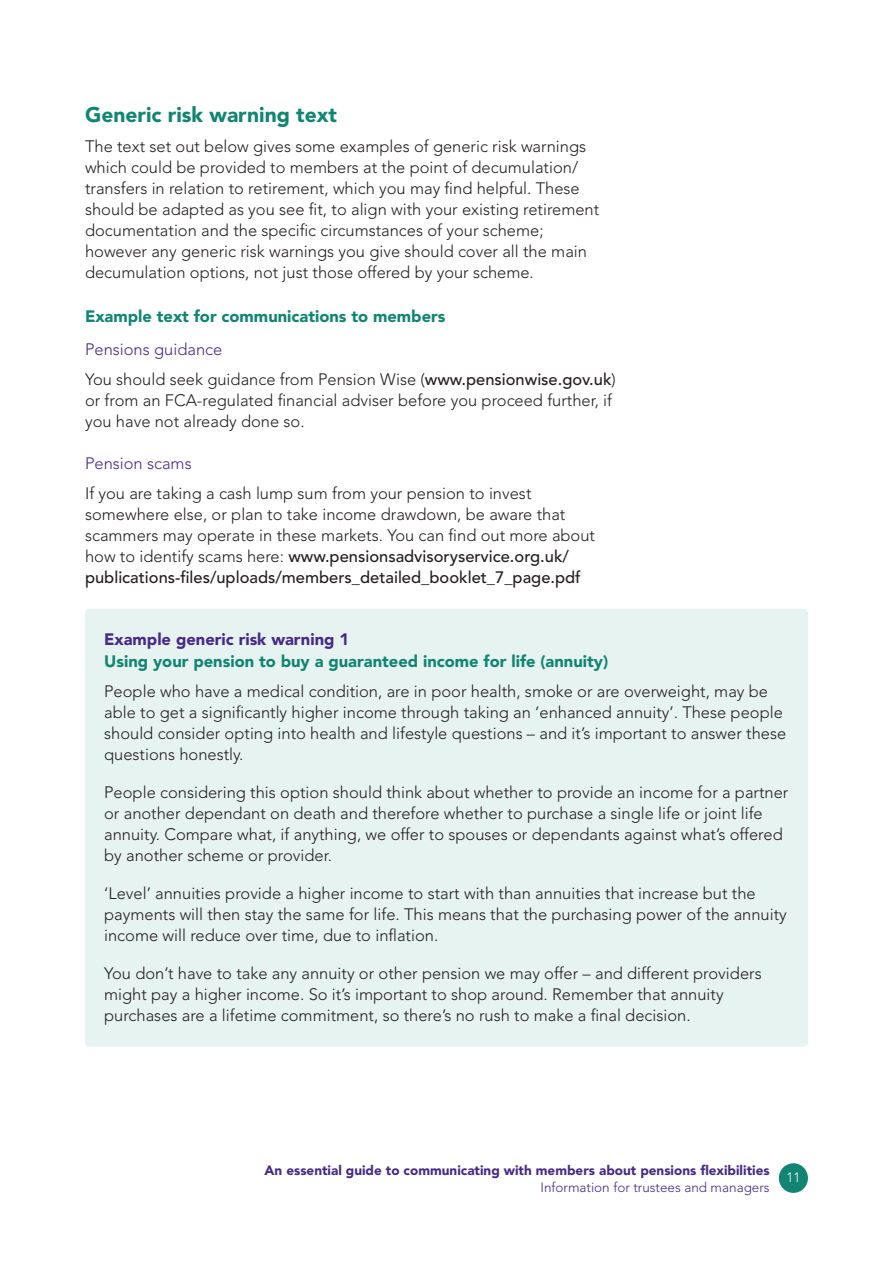
<style>
.page{position:relative;width:893px;height:1263px;background:#fff}
.page>*{position:absolute;margin:0;border:0;box-sizing:border-box;transform-origin:0 0}
.t1{font:900 21px "Avenir LT Std";color:#118572}
.t2{font:300 16.5px/21px "Avenir LT Std";color:#231f20}
.t3{font:900 16.5px/22.5px "Avenir LT Std";color:#118572}
.t4{font:300 16.5px "Avenir LT Std";color:#482a87}
.t5{font:900 13.5px "Avenir LT Std";color:#482a87}
.t6{font:300 13.5px "Avenir LT Std";color:#482a87}
.t7{font:300 13.5px "Avenir LT Std";color:#fff}
.s1{font-weight:500}
.s2{color:#482a87}
</style>
<div class="page">
<div style="left:779px;top:1163px;width:29px;height:30px;background:#118572;border-radius:50%"></div>
<div style="left:85px;top:609px;width:723px;height:438px;background:#e7f3f1;border-radius:4px"></div>
<h2 class="t1" style="left:85px;top:102px;width:254px">Generic risk warning text</h2>
<p class="t2" style="left:85px;top:136px;width:516px">The text set out below gives some examples of generic risk warnings which could be provided to members at the point of decumulation/ transfers in relation to retirement, which you may find helpful. These should be adapted as you see fit, to align with your existing retirement documentation and the specific circumstances of your scheme; however any generic risk warnings you give should cover all the main decumulation options, not just those offered by your scheme.</p>
<p class="t3" style="left:85px;top:304px;width:362px">Example text for communications to members</p>
<p class="t4" style="left:85px;top:340px;width:139px">Pensions guidance</p>
<p class="t2" style="left:85px;top:369px;width:532px">You should seek guidance from Pension Wise (<span class="s1">www.pensionwise.gov.uk</span>) or from an FCA-regulated financial adviser before you proceed further, if you have not already done so.</p>
<p class="t4" style="left:85px;top:454px;width:108px">Pension scams</p>
<p class="t2" style="left:85px;top:482px;width:512px">If you are taking a cash lump sum from your pension to invest somewhere else, or plan to take income drawdown, be aware that scammers may operate in these markets. You can find out more about how to identify scams here: <span class="s1">www.pensionsadvisoryservice.org.uk/ publications-files/uploads/members_detailed_booklet_7_page.pdf</span></p>
<p class="t3" style="left:104px;top:628px;width:506px"><span class="s2">Example generic risk warning 1<br></span>Using your pension to buy a guaranteed income for life (annuity)</p>
<p class="t2" style="left:104px;top:680px;width:684px">People who have a medical condition, are in poor health, smoke or are overweight, may be able to get a significantly higher income through taking an ‘enhanced annuity’. These people should consider opting into health and lifestyle questions – and it’s important to answer these questions honestly.</p>
<p class="t2" style="left:104px;top:782px;width:686px">People considering this option should think about whether to provide an income for a partner or another dependant on death and therefore whether to purchase a single life or joint life annuity. Compare what, if anything, we offer to spouses or dependants against what’s offered by another scheme or provider.</p>
<p class="t2" style="left:104px;top:883px;width:684px">‘Level’ annuities provide a higher income to start with than annuities that increase but the payments will then stay the same for life. This means that the purchasing power of the annuity income will reduce over time, due to inflation.</p>
<p class="t2" style="left:104px;top:963px;width:659px">You don’t have to take any annuity or other pension we may offer – and different providers might pay a higher income. So it’s important to shop around. Remember that annuity purchases are a lifetime commitment, so there’s no rush to make a final decision.</p>
<p class="t5" style="left:265px;top:1162px;width:506px">An essential guide to communicating with members about pensions flexibilities</p>
<p class="t6" style="left:540px;top:1179px;width:231px">Information for trustees and managers</p>
<p class="t7" style="left:786px;top:1170px;width:16px">11</p>
</div>
